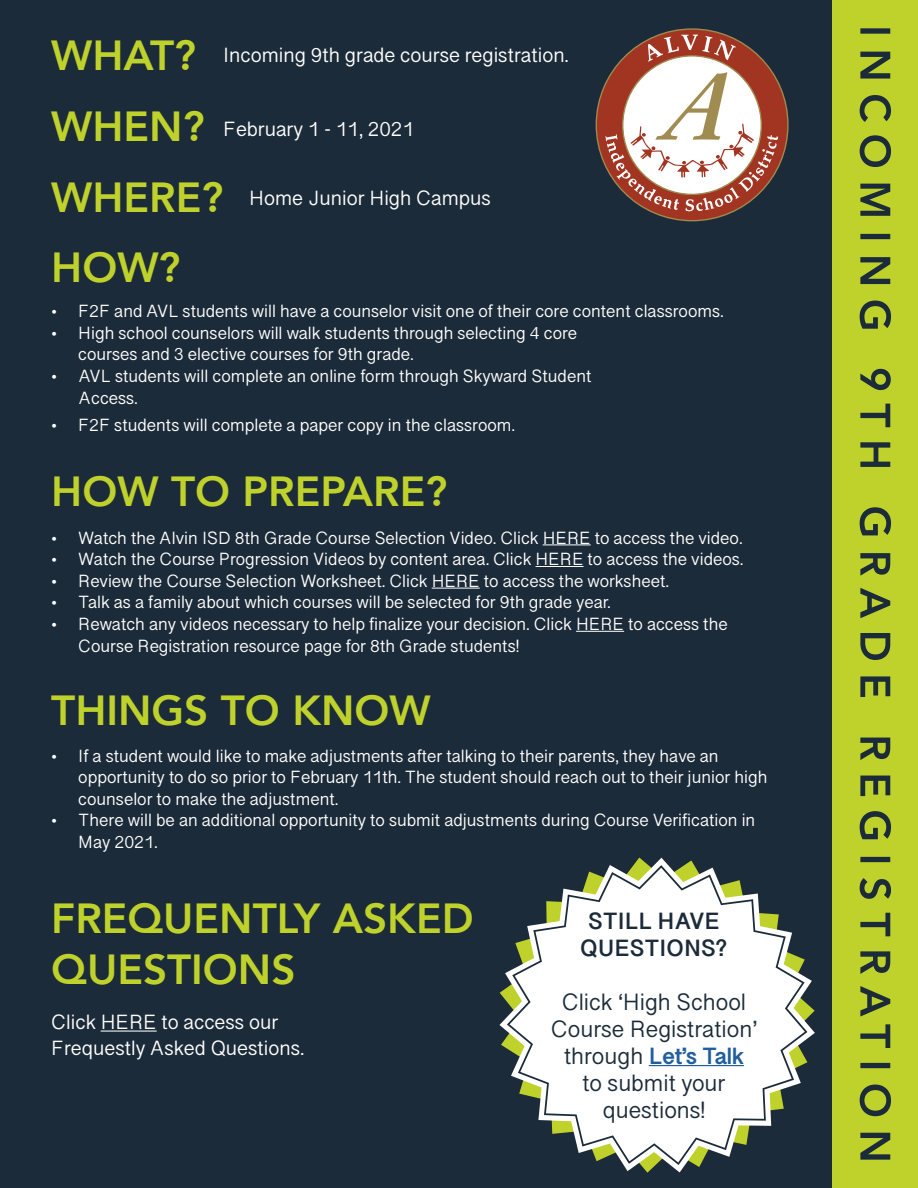
<style>
.page{position:relative;width:918px;height:1188px;background:#fff}
.page>*{position:absolute;margin:0;border:0;box-sizing:border-box;transform-origin:0 0}
.t1{font:800 42px/50.4px "Avenir";color:#bfd22b}
.t2{font:24px/27px "Malayalam Sangam MN";color:#1c2b39;text-align:center}
.t3{font:700 24px/27px "Malayalam Sangam MN";color:#1c2b39;text-align:center}
.t4{font:21px/25.2px "Malayalam Sangam MN";color:#fff}
.t5{font:18px/21.6px "Malayalam Sangam MN";color:#fff}
.s1{font-family:"Avenir";font-weight:800;font-size:42px;color:#bfd22b}
.s2{font-weight:700;color:#215e9e}
</style>
<div class="page">
<div style="left:0;top:0;width:833px;height:1188px;background:#1c2b39"></div>
<div style="left:833px;top:0;width:85px;height:1188px;background:#bfd22b"></div>
<svg style="left:860px;top:28px;width:31px;height:1132px"></svg>
<hr style="left:543px;top:544px;width:48px;height:1px;background:#fff">
<hr style="left:536px;top:566px;width:48px;height:1px;background:#fff">
<hr style="left:432px;top:588px;width:48px;height:1px;background:#fff">
<hr style="left:576px;top:631px;width:48px;height:1px;background:#fff">
<svg style="left:499px;top:858px;width:316px;height:314px"></svg>
<svg style="left:507px;top:865px;width:300px;height:300px;fill:#fff"></svg>
<hr style="left:649px;top:1065px;width:95px;height:1px;background:#215e9e">
<hr style="left:101px;top:1031px;width:56px;height:1px;background:#fff">
<div style="left:596px;top:29px;width:192px;height:192px;background:#a23522;border-radius:50%"></div>
<div style="left:623px;top:56px;width:138px;height:138px;background:#fff;border-radius:50%"></div>
<svg style="left:648px;top:34px;width:88px;height:28px"></svg>
<svg style="left:605px;top:72px;width:173px;height:139px"></svg>
<p class="t4" style="left:51px;top:45px;width:519px"><span class="s1">WHAT?</span> Incoming 9th grade course registration.</p>
<p class="t4" style="left:51px;top:118px;width:364px"><span class="s1">WHEN?</span> February 1 - 11, 2021</p>
<p class="t4" style="left:51px;top:188px;width:441px"><span class="s1">WHERE?</span> Home Junior High Campus</p>
<h1 class="t1" style="left:51px;top:243px;width:131px">HOW?</h1>
<p class="t5" style="left:51px;top:303px;width:674px">• F2F and AVL students will have a counselor visit one of their core content classrooms.</p>
<p class="t5" style="left:78px;top:324px;width:500px;text-indent:-27px">• High school counselors will walk students through selecting 4 core courses and 3 elective courses for 9th grade.</p>
<p class="t5" style="left:78px;top:367px;width:515px;text-indent:-27px">• AVL students will complete an online form through Skyward Student<br>Access.</p>
<p class="t5" style="left:51px;top:416px;width:465px">• F2F students will complete a paper copy in the classroom.</p>
<h1 class="t1" style="left:51px;top:467px;width:397px">HOW TO PREPARE?</h1>
<p class="t5" style="left:51px;top:529px;width:693px">• Watch the Alvin ISD 8th Grade Course Selection Video. Click HERE to access the video.</p>
<p class="t5" style="left:51px;top:550px;width:694px">• Watch the Course Progression Videos by content area. Click HERE to access the videos.</p>
<p class="t5" style="left:51px;top:572px;width:619px">• Review the Course Selection Worksheet. Click HERE to access the worksheet.</p>
<p class="t5" style="left:51px;top:594px;width:561px">• Talk as a family about which courses will be selected for 9th grade year.</p>
<p class="t5" style="left:78px;top:615px;width:651px;text-indent:-27px">• Rewatch any videos necessary to help finalize your decision. Click HERE to access the<br>Course Registration resource page for 8th Grade students!</p>
<h1 class="t1" style="left:51px;top:685px;width:381px">THINGS TO KNOW</h1>
<p class="t5" style="left:78px;top:747px;width:691px;text-indent:-27px">• If a student would like to make adjustments after talking to their parents, they have an opportunity to do so prior to February 11th. The student should reach out to their junior high counselor to make the adjustment.</p>
<p class="t5" style="left:78px;top:812px;width:679px;text-indent:-27px">• There will be an additional opportunity to submit adjustments during Course Verification in<br>May 2021.</p>
<h1 class="t1" style="left:51px;top:894px;width:424px">FREQUENTLY ASKED<br>QUESTIONS</h1>
<p class="t4" style="left:51px;top:1012px;width:254px">Click HERE to access our<br>Frequestly Asked Questions.</p>
<h2 class="t3" style="left:580px;top:911px;width:149px">STILL HAVE<br>QUESTIONS?</h2>
<h2 class="t2" style="left:551px;top:991px;width:208px">Click ‘High School<br>Course Registration’ through <span class="s2">Let’s Talk<br></span>to submit your questions!</h2>
</div>
